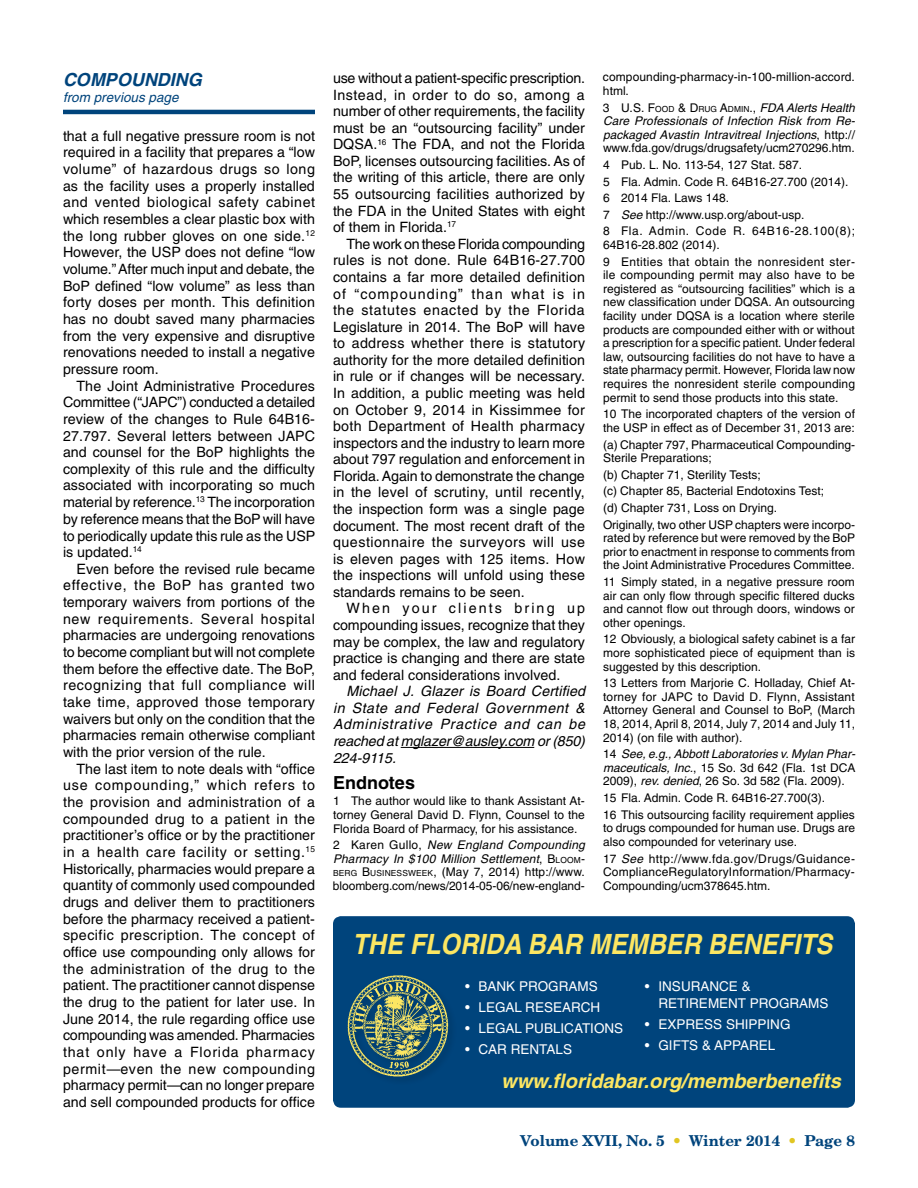
<style>
.page{position:relative;width:918px;height:1188px;background:#fff}
.page>*{position:absolute;margin:0;border:0;box-sizing:border-box;transform-origin:0 0}
.t1{font:italic 700 27.9px "Helvetica";color:#fce662;scale:.9 1}
.t2{font:italic 700 19.95px "Helvetica";color:#fce662}
.t3{font:italic 700 18px "Helvetica";color:#00447c}
.t4{font:700 18px "Helvetica";color:#000}
.t5{font:700 15px "New Century Schlbk";color:#00447c}
.t6{font:14.25px/16.6px "Helvetica";color:#000;text-align:justify}
.t7{font:italic 14.25px/16.5px "Helvetica";letter-spacing:-.01em;color:#000;text-align:justify}
.t8{font:13.5px/16.5px "Helvetica";color:#fff}
.t9{font:italic 13.5px "Helvetica";color:#00447c}
.t10{font:12px/13.6px "Helvetica";color:#000;text-align:justify}
.t11{font:italic 12px/13.6px "Helvetica";letter-spacing:.005em;color:#000;text-align:justify}
.t12{font:12px/16.6px "Helvetica";letter-spacing:.03em;color:#000}
.s1{font-style:italic}
.s2{font-style:inherit}
.s3{font-size:8.4px}
.s4{font-style:normal}
.s5{font-style:normal;font-size:8.4px}
.s6{color:#e1c622}
</style>
<div class="page">
<hr style="left:401px;top:747px;width:133px;height:1px;background:#000">
<hr style="left:63px;top:110px;width:252px;height:4px;background:#00447c">
<div style="left:333px;top:916px;width:522px;height:192px;background:#00447c;border-radius:8px"></div>
<img style="left:347px;top:975px;width:104px;height:104px">
<p class="t3" style="left:63px;top:69px;width:140px">COMPOUNDING</p>
<p class="t9" style="left:63px;top:90px;width:117px">from previous page</p>
<p class="t6" style="left:63px;top:127px;width:254px">that a full negative pressure room is not required in a facility that prepares a “low volume” of hazardous drugs so long as the facility uses a properly installed and vented biological safety cabinet which resembles a clear plastic box with the long rubber gloves on one side.<sup>12<br></sup>However, the USP does not define “low volume.” After much input and debate, the BoP defined “low volume” as less than forty doses per month. This definition has no doubt saved many pharmacies from the very expensive and disruptive renovations needed to install a negative pressure room.</p>
<p class="t6" style="left:63px;top:377px;width:254px;text-indent:13px">The Joint Administrative Procedures Committee (“JAPC”) conducted a detailed review of the changes to Rule 64B16- 27.797. Several letters between JAPC and counsel for the BoP highlights the complexity of this rule and the difficulty associated with incorporating so much material by reference.<sup>13</sup> The incorporation by reference means that the BoP will have to periodically update this rule as the USP is updated.<sup>14</sup></p>
<p class="t6" style="left:63px;top:560px;width:254px;text-indent:13px">Even before the revised rule became effective, the BoP has granted two temporary waivers from portions of the new requirements. Several hospital pharmacies are undergoing renovations to become compliant but will not complete them before the effective date. The BoP, recognizing that full compliance will take time, approved those temporary waivers but only on the condition that the pharmacies remain otherwise compliant with the prior version of the rule.</p>
<p class="t6" style="left:63px;top:760px;width:254px;text-indent:13px">The last item to note deals with “office use compounding,” which refers to the provision and administration of a compounded drug to a patient in the practitioner’s office or by the practitioner in a health care facility or setting.<sup>15<br></sup>Historically, pharmacies would prepare a quantity of commonly used compounded drugs and deliver them to practitioners before the pharmacy received a patient&shy;specific prescription. The concept of office use compounding only allows for the administration of the drug to the patient. The practitioner cannot dispense the drug to the patient for later use. In June 2014, the rule regarding office use compounding was amended. Pharmacies that only have a Florida pharmacy permit—even the new compounding pharmacy permit—can no longer prepare and sell compounded products for office</p>
<p class="t6" style="left:333px;top:70px;width:254px">use without a patient-specific prescription.<br>Instead, in order to do so, among a number of other requirements, the facility must be an “outsourcing facility” under DQSA.<sup>16</sup> The FDA, and not the Florida BoP, licenses outsourcing facilities. As of the writing of this article, there are only 55 outsourcing facilities authorized by the FDA in the United States with eight of them in Florida.<sup>17</sup></p>
<p class="t6" style="left:333px;top:236px;width:254px;text-indent:13px">The work on these Florida compounding rules is not done. Rule 64B16-27.700 contains a far more detailed definition of “compounding” than what is in the statutes enacted by the Florida Legislature in 2014. The BoP will have to address whether there is statutory authority for the more detailed definition in rule or if changes will be necessary.<br>In addition, a public meeting was held on October 9, 2014 in Kissimmee for both Department of Health pharmacy inspectors and the industry to learn more about 797 regulation and enforcement in Florida. Again to demonstrate the change in the level of scrutiny, until recently, the inspection form was a single page document. The most recent draft of the questionnaire the surveyors will use is eleven pages with 125 items. How the inspections will unfold using these standards remains to be seen.</p>
<p class="t6" style="left:333px;top:600px;width:254px;text-indent:13px">When your clients bring up compounding issues, recognize that they may be complex, the law and regulatory practice is changing and there are state and federal considerations involved.</p>
<p class="t7" style="left:333px;top:683px;width:254px;text-indent:13px">Michael J. Glazer is Board Certified in State and Federal Government &amp; Administrative Practice and can be reached at mglazer@ausley.com or (850)<br>224-9115.</p>
<p class="t4" style="left:333px;top:772px;width:84px">Endnotes</p>
<p class="t10" style="left:333px;top:794px;width:253px">1 The author would like to thank Assistant At&shy;torney General David D. Flynn, Counsel to the Florida Board of Pharmacy, for his assistance.</p>
<p class="t10" style="left:333px;top:838px;width:254px">2 Karen Gullo, <span class="s1">New England Compounding Pharmacy In $100 Million Settlement</span>, <span class="s2">B</span><span class="s3">LOOM</span><span class="s2">-</span><span class="s3">BERG</span> <span class="s2">B</span><span class="s3">USINESSWEEK</span>, (May 7, 2014) http://www. bloomberg.com/news/2014-05-06/new-england-</p>
<p class="t10" style="left:603px;top:70px;width:253px">compounding-pharmacy-in-100-million-accord. html.</p>
<p class="t11" style="left:603px;top:100px;width:254px"><span class="s4">3</span> <span class="s4">U .S. F</span><span class="s5">OOD</span> <span class="s4">&amp; D</span> <span class="s5">RUG</span> <span class="s4">A</span><span class="s5">DMIN</span><span class="s4">.,</span> FDA Alerts Health Care Professionals of Infection Risk from Re&shy;packaged Avastin Intravitreal Injections<span class="s4">,</span> <span class="s4">http:// www.fda.gov/drugs/drugsafety/ucm270296.htm.</span></p>
<p class="t10" style="left:603px;top:156px;width:254px;line-height:16.6px;text-align:left">4 Pub. L. No. 113-54, 127 Stat. 587.<br>5 Fla. Admin. Code R. 64B16-27.700 (2014).<br>6 2014 Fla. Laws 148.<br>7 <span class="s1">See</span> http://www.usp.org/about-usp.<br>8 Fla. Admin. Code R. 64B16-28.100(8);</p>
<p class="t12" style="left:603px;top:236px;width:254px">64B16-28.802 (2014).<br>9 Entities that obtain the nonresident ster-</p>
<p class="t10" style="left:603px;top:268px;width:254px">ile compounding permit may also have to be registered as “outsourcing facilities” which is a new classification under DQSA. An outsourcing facility under DQSA is a location where sterile products are compounded either with or without a prescription for a specific patient. Under federal law, outsourcing facilities do not have to have a state pharmacy permit. However, Florida law now requires the nonresident sterile compounding permit to send those products into this state.</p>
<p class="t10" style="left:603px;top:407px;width:253px">10 The incorporated chapters of the version of the USP in effect as of December 31, 2013 are:</p>
<p class="t10" style="left:603px;top:437px;width:254px">(a) Chapter 797, Pharmaceutical Compounding-<br>Sterile Preparations;</p>
<p class="t10" style="left:603px;top:466px;width:254px;line-height:16.6px;text-align:left">(b) Chapter 71, Sterility Tests;<br>(c) Chapter 85, Bacterial Endotoxins Test;<br>(d) Chapter 731, Loss on Drying.<br>Originally, two other USP chapters were incorpo-</p>
<p class="t10" style="left:603px;top:531px;width:254px">rated by reference but were removed by the BoP prior to enactment in response to comments from the Joint Administrative Procedures Committee.</p>
<p class="t10" style="left:603px;top:575px;width:253px">11 Simply stated, in a negative pressure room air can only flow through specific filtered ducks and cannot flow out through doors, windows or other openings.</p>
<p class="t10" style="left:603px;top:632px;width:254px">12 Obviously, a biological safety cabinet is a far more sophisticated piece of equipment than is suggested by this description.</p>
<p class="t10" style="left:603px;top:676px;width:254px">13 Letters from Marjorie C. Holladay, Chief At&shy;torney for JAPC to David D. Flynn, Assistant Attorney General and Counsel to BoP, (March 18, 2014, April 8, 2014, July 7, 2014 and July 11, 2014) (on file with author).</p>
<p class="t11" style="left:603px;top:747px;width:254px"><span class="s4">14</span> See, e.g., Abbott Laboratories v. Mylan Phar&shy;maceuticals, Inc.<span class="s4">, 15 So. 3d 642 (Fla. 1st DCA 2009),</span> rev. denied<span class="s4">, 26 So. 3d 582 (Fla. 2009).</span></p>
<p class="t10" style="left:603px;top:790px;width:253px;line-height:16.6px">15 Fla. Admin. Code R. 64B16-27.700(3).<br>16 This outsourcing facility requirement applies</p>
<p class="t10" style="left:603px;top:821px;width:254px">to drugs compounded for human use. Drugs are also compounded for veterinary use.</p>
<p class="t10" style="left:603px;top:851px;width:254px">17 <span class="s1">See</span> http://www.fda.gov/Drugs/Guidance-ComplianceRegulatoryInformation/Pharmacy-Compounding/ucm378645.htm.</p>
<h1 class="t1" style="left:352px;top:927px;width:535px">THE FLORIDA BAR MEMBER BENEFITS</h1>
<p class="t8" style="left:465px;top:978px;width:134px">• BANK PROGRAMS</p>
<p class="t8" style="left:465px;top:999px;width:137px">• LEGAL RESEARCH</p>
<p class="t8" style="left:465px;top:1020px;width:160px">• LEGAL PUBLICATIONS</p>
<p class="t8" style="left:465px;top:1041px;width:109px">• CAR RENTALS</p>
<p class="t8" style="left:658px;top:978px;width:172px;text-indent:-14px">• INSURANCE &amp;<br>RETIREMENT PROGRAMS</p>
<p class="t8" style="left:645px;top:1016px;width:147px">• EXPRESS SHIPPING</p>
<p class="t8" style="left:645px;top:1037px;width:132px">• GIFTS &amp; APPAREL</p>
<h2 class="t2" style="left:501px;top:1068px;width:341px">www.floridabar.org/memberbenefits</h2>
<p class="t5" style="left:520px;top:1131px;width:336px">Volume XVII, No. 5 <span class="s6">•</span> Winter 2014 <span class="s6">•</span> Page 8</p>
</div>
